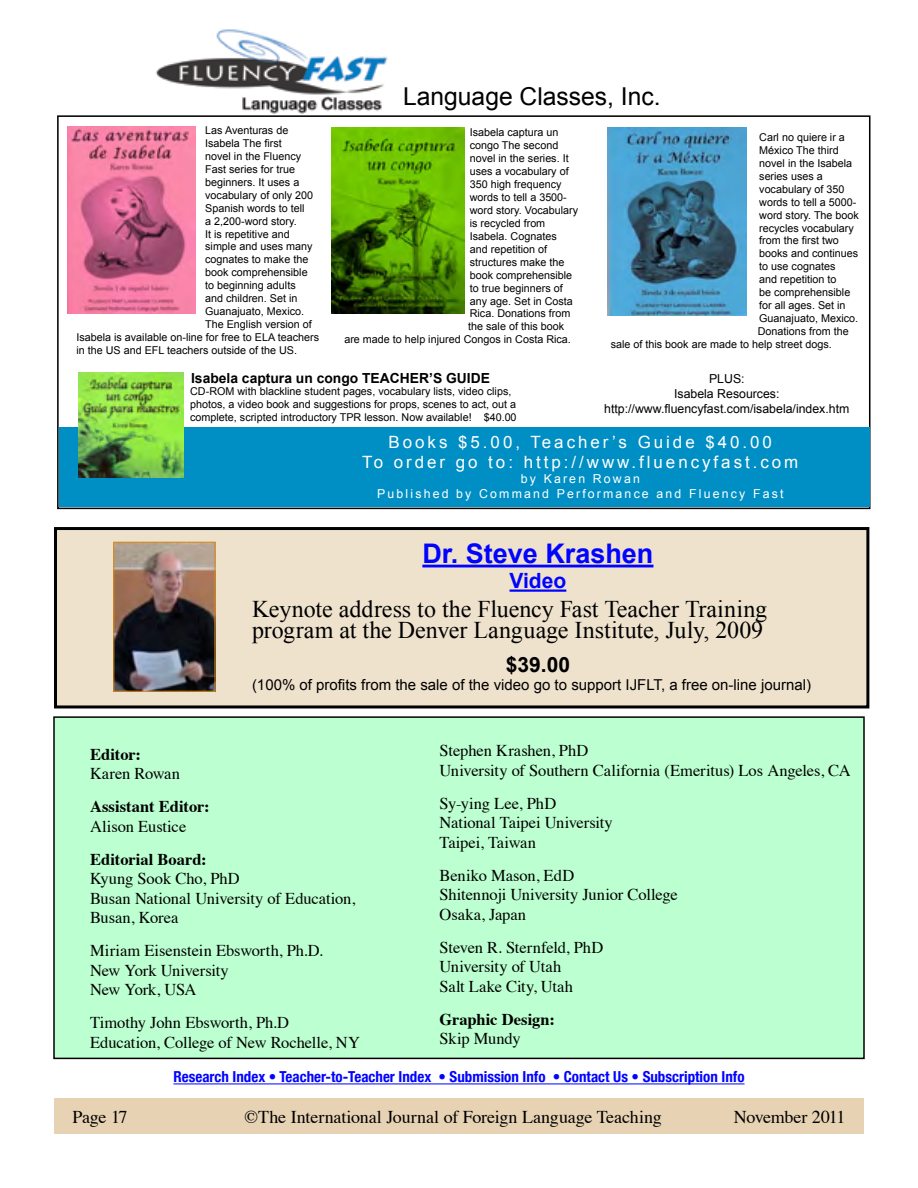
<style>
.page{position:relative;width:918px;height:1188px;background:#fff}
.page>*{position:absolute;margin:0;border:0;box-sizing:border-box;transform-origin:0 0}
.t1{font:700 27px "Arial";color:#0003ff}
.t2{font:24.6px "Arial";color:#000}
.t3{font:24px "Times New Roman";color:#000}
.t4{font:700 21px "Arial";color:#000}
.t5{font:700 21px "Arial";color:#0003ff}
.t6{font:18px "Times";letter-spacing:-.01em;color:#000}
.t7{font:16.95px/20.4px "Arial";letter-spacing:.175em;color:#fff;text-align:center}
.t8{font:16.5px "Times";letter-spacing:-.005em;color:#000}
.t9{font:700 16.5px "Times";color:#000}
.t10{font:16.5px "Times";letter-spacing:-.025em;color:#000}
.t11{font:700 condensed 15.15px "Helvetica Neue";color:#0003ff}
.t12{font:15px "Arial";color:#000}
.t13{font:700 13.8px "Arial";color:#000}
.t14{font:12.3px/14.9px "Arial";color:#000;text-align:center}
.t15{font:12.3px/14.9px "Arial";letter-spacing:.175em;color:#fff;text-align:center}
.t16{font:10.8px/12.9px "Arial";color:#000}
</style>
<div class="page">
<div style="left:54px;top:1098px;width:810px;height:36px;background:#e7d3b3"></div>
<hr style="left:173px;top:1084px;width:572px;height:1px;background:#0003ff">
<div style="left:54px;top:717px;width:810px;height:341px;background:#bcffd0"></div>
<div style="left:53px;top:716px;width:812px;height:343px;border:2px solid #000"></div>
<div style="left:56px;top:529px;width:812px;height:178px;background:#efe2cd"></div>
<div style="left:54px;top:527px;width:815px;height:181px;border:3px solid #000"></div>
<img style="left:115px;top:544px;width:99px;height:146px">
<div style="left:113px;top:542px;width:103px;height:150px;border:1px solid #da8a17"></div>
<img style="left:608px;top:128px;width:138px;height:188px">
<img style="left:332px;top:127px;width:133px;height:187px">
<img style="left:156px;top:29px;width:232px;height:85px">
<img style="left:68px;top:126px;width:128px;height:188px">
<div style="left:59px;top:427px;width:811px;height:80px;background:#008fc5"></div>
<img style="left:79px;top:372px;width:104px;height:105px">
<hr style="left:422px;top:565px;width:231px;height:2px;background:#0003ff">
<hr style="left:510px;top:590px;width:56px;height:2px;background:#0003ff">
<p class="t16" style="left:205px;top:124px;width:85px">Las Aventuras de</p>
<p class="t16" style="left:205px;top:137px;width:78px">Isabela The first</p>
<p class="t16" style="left:205px;top:150px;width:97px">novel in the Fluency</p>
<p class="t16" style="left:205px;top:163px;width:91px">Fast series for true</p>
<p class="t16" style="left:205px;top:176px;width:96px">beginners. It uses a</p>
<p class="t16" style="left:205px;top:189px;width:109px">vocabulary of only 200</p>
<p class="t16" style="left:205px;top:202px;width:101px">Spanish words to tell</p>
<p class="t16" style="left:205px;top:214px;width:93px">a 2,200-word story.</p>
<p class="t16" style="left:205px;top:227px;width:86px">It is repetitive and</p>
<p class="t16" style="left:205px;top:240px;width:109px">simple and uses many</p>
<p class="t16" style="left:205px;top:253px;width:105px">cognates to make the</p>
<p class="t16" style="left:205px;top:266px;width:104px">book comprehensible</p>
<p class="t16" style="left:205px;top:279px;width:92px">to beginning adults</p>
<p class="t16" style="left:205px;top:292px;width:94px">and children. Set in</p>
<p class="t16" style="left:205px;top:305px;width:100px">Guanajuato, Mexico.</p>
<p class="t16" style="left:205px;top:318px;width:108px">The English version of</p>
<p class="t16" style="left:76px;top:331px;width:244px">Isabela is available on-line for free to ELA teachers</p>
<p class="t16" style="left:76px;top:344px;width:222px">in the US and EFL teachers outside of the US.</p>
<p class="t2" style="left:403px;top:80px;width:259px">Language Classes, Inc.</p>
<p class="t16" style="left:470px;top:126px;width:90px">Isabela captura un</p>
<p class="t16" style="left:470px;top:139px;width:90px">congo The second</p>
<p class="t16" style="left:470px;top:152px;width:100px">novel in the series. It</p>
<p class="t16" style="left:470px;top:165px;width:100px">uses a vocabulary of</p>
<p class="t16" style="left:470px;top:178px;width:93px">350 high frequency</p>
<p class="t16" style="left:470px;top:191px;width:99px">words to tell a 3500-</p>
<p class="t16" style="left:470px;top:204px;width:110px">word story. Vocabulary</p>
<p class="t16" style="left:470px;top:217px;width:77px">is recycled from</p>
<p class="t16" style="left:470px;top:230px;width:88px">Isabela. Cognates</p>
<p class="t16" style="left:470px;top:243px;width:79px">and repetition of</p>
<p class="t16" style="left:470px;top:256px;width:96px">structures make the</p>
<p class="t16" style="left:470px;top:269px;width:104px">book comprehensible</p>
<p class="t16" style="left:470px;top:281px;width:94px">to true beginners of</p>
<p class="t16" style="left:470px;top:294px;width:105px">any age. Set in Costa</p>
<p class="t16" style="left:470px;top:307px;width:102px">Rica. Donations from</p>
<p class="t16" style="left:468px;top:320px;width:97px">the sale of this book</p>
<p class="t16" style="left:344px;top:333px;width:228px">are made to help injured Congos in Costa Rica.</p>
<p class="t16" style="left:759px;top:131px;width:87px">Carl no quiere ir a</p>
<p class="t16" style="left:759px;top:144px;width:81px">México The third</p>
<p class="t16" style="left:759px;top:157px;width:94px">novel in the Isabela</p>
<p class="t16" style="left:759px;top:170px;width:65px">series uses a</p>
<p class="t16" style="left:759px;top:183px;width:87px">vocabulary of 350</p>
<p class="t16" style="left:759px;top:196px;width:99px">words to tell a 5000-</p>
<p class="t16" style="left:759px;top:208px;width:101px">word story. The book</p>
<p class="t16" style="left:759px;top:221px;width:96px">recycles vocabulary</p>
<p class="t16" style="left:759px;top:234px;width:81px">from the first two</p>
<p class="t16" style="left:759px;top:247px;width:100px">books and continues</p>
<p class="t16" style="left:759px;top:260px;width:78px">to use cognates</p>
<p class="t16" style="left:759px;top:273px;width:79px">and repetition to</p>
<p class="t16" style="left:759px;top:286px;width:93px">be comprehensible</p>
<p class="t16" style="left:759px;top:299px;width:88px">for all ages. Set in</p>
<p class="t16" style="left:759px;top:312px;width:100px">Guanajuato, Mexico.</p>
<p class="t16" style="left:758px;top:325px;width:93px">Donations from the</p>
<p class="t16" style="left:611px;top:338px;width:223px">sale of this book are made to help street dogs.</p>
<p class="t13" style="left:191px;top:369px;width:300px">Isabela captura un congo TEACHER’S GUIDE</p>
<p class="t14" style="left:604px;top:372px;width:247px">PLUS:<br>Isabela Resources: http://www.fluencyfast.com/isabela/index.htm</p>
<p class="t7" style="left:362px;top:432px;width:438px">Books $5.00, Teacher’s Guide $40.00<br>To order go to: http://www.fluencyfast.com</p>
<p class="t15" style="left:377px;top:472px;width:408px">by Karen Rowan<br>Published by Command Performance and Fluency Fast</p>
<p class="t16" style="left:190px;top:385px;width:328px">CD-ROM with blackline student pages, vocabulary lists, video clips, photos, a video book and suggestions for props, scenes to act, out a complete, scripted introductory TPR lesson. Now available! $40.00</p>
<p class="t1" style="left:422px;top:536px;width:233px">Dr. Steve Krashen</p>
<p class="t5" style="left:510px;top:567px;width:58px">Video</p>
<p class="t3" style="left:252px;top:593px;width:517px">Keynote address to the Fluency Fast Teacher Training</p>
<p class="t3" style="left:252px;top:614px;width:513px">program at the Denver Language Institute, July, 2009</p>
<p class="t4" style="left:506px;top:651px;width:66px">$39.00</p>
<p class="t12" style="left:252px;top:675px;width:561px">(100% of profits from the sale of the video go to support IJFLT, a free on-line journal)</p>
<p class="t9" style="left:90px;top:738px;width:53px">Editor:</p>
<p class="t8" style="left:90px;top:758px;width:92px">Karen Rowan</p>
<p class="t9" style="left:90px;top:791px;width:121px">Assistant Editor:</p>
<p class="t8" style="left:90px;top:811px;width:98px">Alison Eustice</p>
<p class="t9" style="left:90px;top:843px;width:118px">Editorial Board:</p>
<p class="t8" style="left:90px;top:863px;width:151px">Kyung Sook Cho, PhD</p>
<p class="t8" style="left:90px;top:883px;width:267px">Busan National University of Education,</p>
<p class="t8" style="left:90px;top:902px;width:90px">Busan, Korea</p>
<p class="t8" style="left:90px;top:935px;width:235px">Miriam Eisenstein Ebsworth, Ph.D.</p>
<p class="t8" style="left:90px;top:955px;width:140px">New York University</p>
<p class="t10" style="left:90px;top:974px;width:108px">New York, USA</p>
<p class="t8" style="left:90px;top:1007px;width:201px">Timothy John Ebsworth, Ph.D</p>
<p class="t8" style="left:90px;top:1027px;width:272px">Education, College of New Rochelle, NY</p>
<p class="t8" style="left:440px;top:735px;width:150px">Stephen Krashen, PhD</p>
<p class="t8" style="left:440px;top:755px;width:413px">University of Southern California (Emeritus) Los Angeles, CA</p>
<p class="t8" style="left:440px;top:788px;width:118px">Sy-ying Lee, PhD</p>
<p class="t8" style="left:440px;top:807px;width:175px">National Taipei University</p>
<p class="t8" style="left:440px;top:827px;width:98px">Taipei, Taiwan</p>
<p class="t8" style="left:440px;top:860px;width:136px">Beniko Mason, EdD</p>
<p class="t8" style="left:440px;top:879px;width:240px">Shitennoji University Junior College</p>
<p class="t8" style="left:440px;top:899px;width:88px">Osaka, Japan</p>
<p class="t8" style="left:440px;top:932px;width:165px">Steven R. Sternfeld, PhD</p>
<p class="t8" style="left:440px;top:951px;width:123px">University of Utah</p>
<p class="t8" style="left:440px;top:971px;width:135px">Salt Lake City, Utah</p>
<p class="t9" style="left:440px;top:1003px;width:117px">Graphic Design:</p>
<p class="t8" style="left:440px;top:1023px;width:83px">Skip Mundy</p>
<h3 class="t11" style="left:173px;top:1068px;width:573px">Research Index • Teacher-to-Teacher Index • Submission Info • Contact Us • Subscription Info</h3>
<h3 class="t6" style="left:72px;top:1100px;width:57px">Page 17</h3>
<h3 class="t6" style="left:245px;top:1100px;width:419px">©The International Journal of Foreign Language Teaching</h3>
<h3 class="t6" style="left:734px;top:1100px;width:113px">November 2011</h3>
</div>
